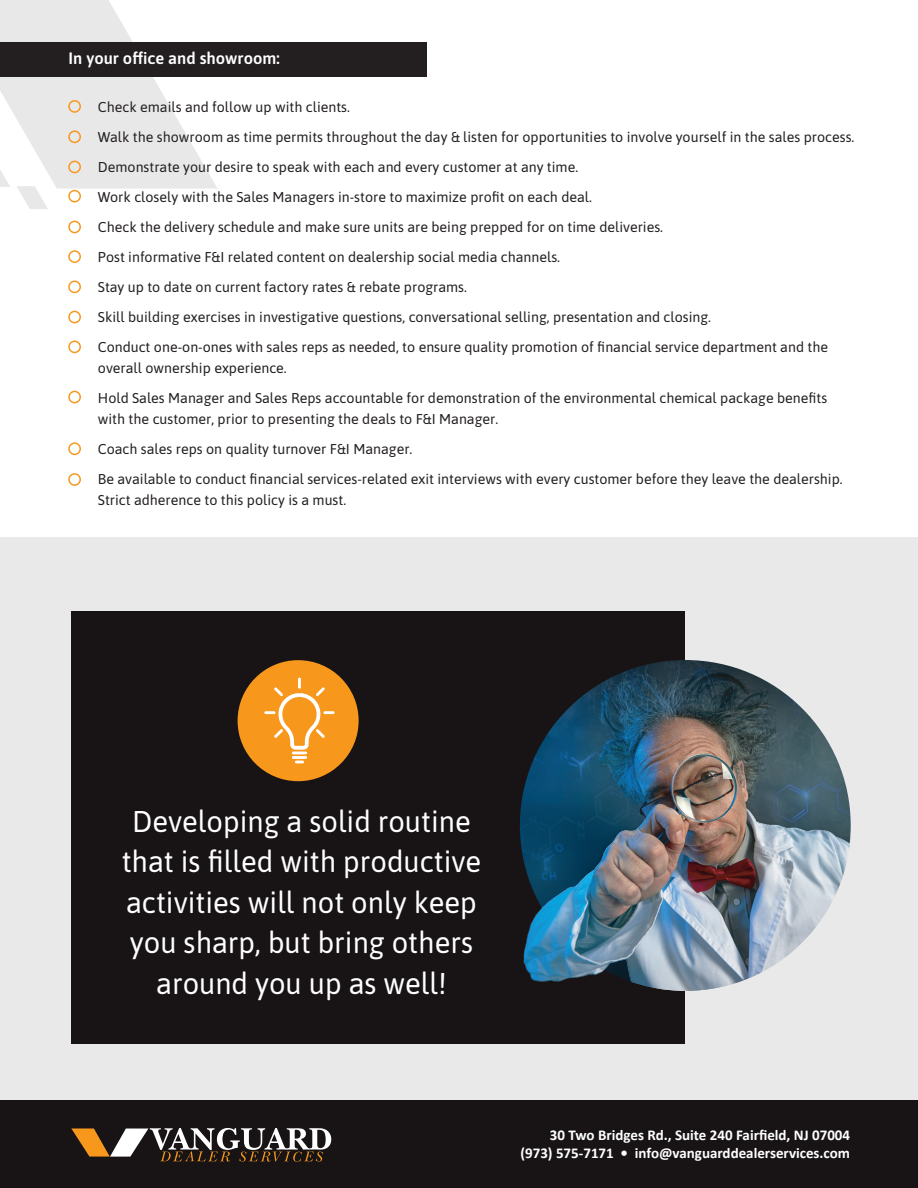
<style>
.page{position:relative;width:918px;height:1188px;background:#fff}
.page>*{position:absolute;margin:0;border:0;box-sizing:border-box;transform-origin:0 0}
.t1{font:30px/40.5px "Asap";color:#fff;text-align:center}
.t2{font:600 16.5px "Asap";color:#fff}
.t3{font:700 15px/18px "Calibri";color:#fff;text-align:right}
.t4{font:14.25px/30px "Asap";color:#231f20}
</style>
<div class="page">
<div style="left:0;top:537px;width:918px;height:568px;background:#eae9ea"></div>
<div style="left:71px;top:612px;width:614px;height:432px;background:#181415"></div>
<img style="left:520px;top:660px;width:331px;height:331px">
<div style="left:0;top:1100px;width:918px;height:88px;background:#181415"></div>
<svg style="left:71px;top:1128px;width:260px;height:34px"></svg>
<div style="left:238px;top:660px;width:121px;height:121px;background:#f7981d;border-radius:50%"></div>
<svg style="left:264px;top:677px;width:71px;height:86px"></svg>
<svg style="left:68px;top:473px;width:13px;height:13px"></svg>
<svg style="left:0;top:0;width:218px;height:209px"></svg>
<svg style="left:68px;top:221px;width:13px;height:12px"></svg>
<svg style="left:68px;top:250px;width:13px;height:13px"></svg>
<svg style="left:68px;top:281px;width:13px;height:12px"></svg>
<svg style="left:68px;top:311px;width:13px;height:12px"></svg>
<svg style="left:68px;top:341px;width:13px;height:12px"></svg>
<svg style="left:68px;top:391px;width:13px;height:12px"></svg>
<svg style="left:68px;top:442px;width:13px;height:13px"></svg>
<div style="left:0;top:42px;width:426px;height:34px;background:#231f20"></div>
<p class="t2" style="left:69px;top:47px;width:213px">In your office and showroom:</p>
<p class="t4" style="left:98px;top:91px;width:758px">Check emails and follow up with clients.<br>Walk the showroom as time permits throughout the day &amp; listen for opportunities to involve yourself in the sales process.<br>Demonstrate your desire to speak with each and every customer at any time.<br>Work closely with the Sales Managers in-store to maximize profit on each deal.<br>Check the delivery schedule and make sure units are being prepped for on time deliveries.<br>Post informative F&amp;I related content on dealership social media channels.<br>Stay up to date on current factory rates &amp; rebate programs.<br>Skill building exercises in investigative questions, conversational selling, presentation and closing.<br>Conduct one-on-ones with sales reps as needed, to ensure quality promotion of financial service department and the</p>
<p class="t4" style="left:98px;top:352px;width:731px">overall ownership experience.<br>Hold Sales Manager and Sales Reps accountable for demonstration of the environmental chemical package benefits</p>
<p class="t4" style="left:98px;top:403px;width:746px">with the customer, prior to presenting the deals to F&amp;I Manager.<br>Coach sales reps on quality turnover F&amp;I Manager.<br>Be available to conduct financial services-related exit interviews with every customer before they leave the dealership.</p>
<p class="t4" style="left:98px;top:484px;width:250px">Strict adherence to this policy is a must.</p>
<h1 class="t1" style="left:122px;top:799px;width:361px">Developing a solid routine that is filled with productive activities will not only keep you sharp, but bring others around you up as well!</h1>
<p class="t3" style="left:520px;top:1126px;width:331px">30 Two Bridges Rd., Suite 240 Fairfield, NJ 07004 (973) 575-7171 • info@vanguarddealerservices.com</p>
</div>
